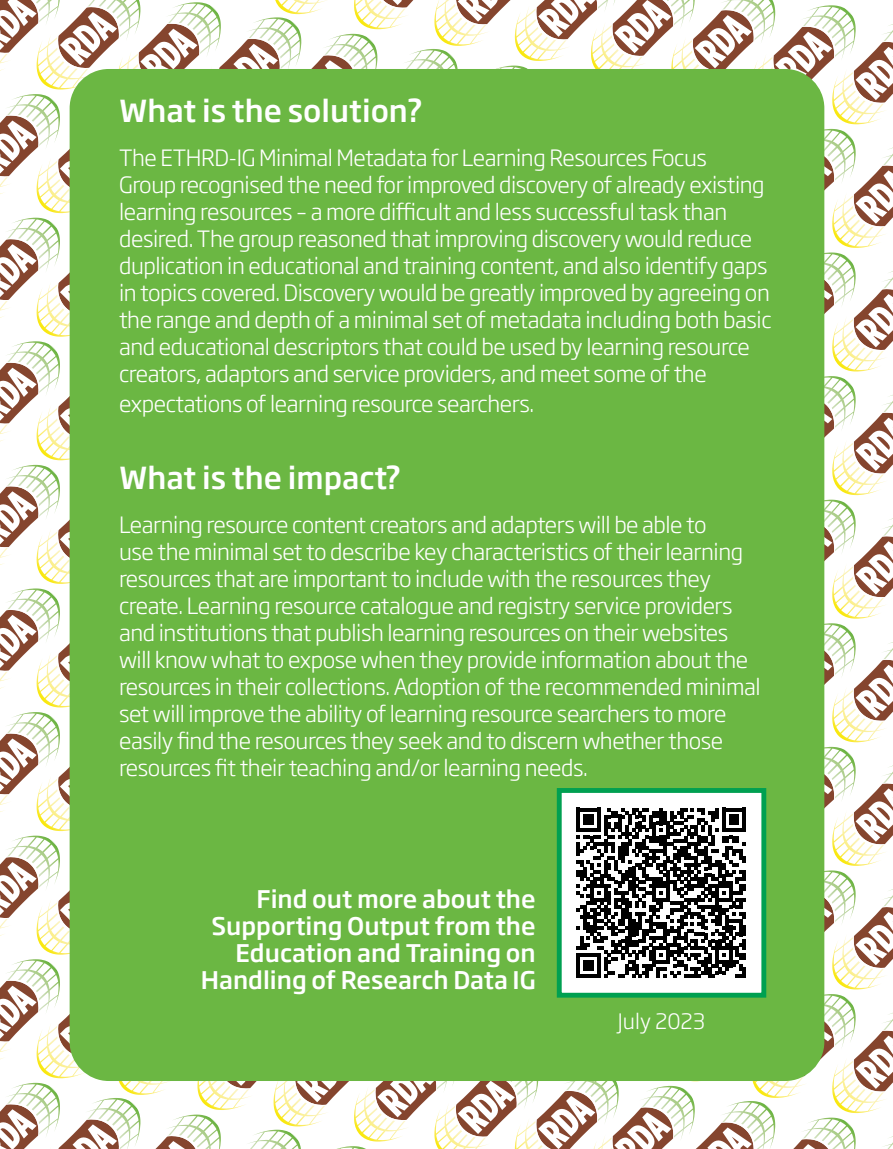
<style>
.page{position:relative;width:893px;height:1149px;background:#fff}
.page>*{position:absolute;margin:0;border:0;box-sizing:border-box;transform-origin:0 0}
.t1{font:500 30px "Soho Gothic Pro";color:#fff}
.t2{font:500 24px/27px "Soho Gothic Pro";color:#fff;text-align:right}
.t3{font:300 22.2px/27px "Soho Gothic Pro";letter-spacing:-.02em;color:#fff}
.t4{font:300 21px "Soho Gothic Pro";color:#fff}
</style>
<div class="page">
<img style="left:275px;top:0;width:52px;height:14px">
<img style="left:354px;top:0;width:53px;height:29px">
<svg style="left:374px;top:0;width:40px;height:9px"></svg>
<img style="left:434px;top:0;width:53px;height:46px">
<svg style="left:455px;top:0;width:56px;height:25px"></svg>
<img style="left:515px;top:8px;width:53px;height:53px">
<img style="left:598px;top:0;width:10px;height:10px">
<svg style="left:535px;top:0;width:63px;height:40px"></svg>
<img style="left:591px;top:22px;width:53px;height:47px">
<img style="left:674px;top:0;width:21px;height:26px">
<svg style="left:611px;top:0;width:63px;height:57px"></svg>
<img style="left:671px;top:37px;width:21px;height:32px">
<img style="left:722px;top:0;width:53px;height:42px">
<svg style="left:692px;top:9px;width:63px;height:60px"></svg>
<img style="left:752px;top:54px;width:20px;height:15px">
<img style="left:803px;top:5px;width:53px;height:53px">
<svg style="left:772px;top:26px;width:63px;height:63px"></svg>
<img style="left:832px;top:69px;width:53px;height:55px">
<img style="left:884px;top:24px;width:9px;height:17px">
<svg style="left:853px;top:41px;width:40px;height:63px"></svg>
<img style="left:0;top:54px;width:9px;height:17px">
<img style="left:40px;top:0;width:20px;height:24px">
<svg style="left:0;top:0;width:40px;height:53px"></svg>
<img style="left:37px;top:34px;width:54px;height:56px">
<img style="left:88px;top:0;width:53px;height:39px">
<svg style="left:57px;top:6px;width:63px;height:63px"></svg>
<img style="left:117px;top:51px;width:21px;height:18px">
<img style="left:168px;top:2px;width:53px;height:53px">
<svg style="left:138px;top:23px;width:62px;height:46px"></svg>
<img style="left:249px;top:17px;width:52px;height:52px">
<svg style="left:218px;top:38px;width:63px;height:31px"></svg>
<img style="left:324px;top:34px;width:53px;height:35px">
<svg style="left:294px;top:54px;width:63px;height:15px"></svg>
<img style="left:405px;top:49px;width:53px;height:20px">
<img style="left:496px;top:66px;width:32px;height:3px">
<img style="left:824px;top:129px;width:32px;height:53px">
<svg style="left:824px;top:149px;width:11px;height:63px"></svg>
<img style="left:832px;top:192px;width:53px;height:56px">
<img style="left:883px;top:147px;width:10px;height:17px">
<svg style="left:853px;top:164px;width:40px;height:63px"></svg>
<img style="left:0;top:177px;width:9px;height:17px">
<img style="left:7px;top:94px;width:53px;height:53px">
<svg style="left:0;top:115px;width:40px;height:62px"></svg>
<img style="left:37px;top:157px;width:33px;height:56px">
<svg style="left:57px;top:130px;width:13px;height:62px"></svg>
<img style="left:824px;top:252px;width:32px;height:53px">
<svg style="left:824px;top:273px;width:11px;height:63px"></svg>
<img style="left:832px;top:316px;width:52px;height:55px">
<img style="left:883px;top:271px;width:10px;height:17px">
<svg style="left:853px;top:288px;width:40px;height:63px"></svg>
<img style="left:0;top:301px;width:9px;height:17px">
<img style="left:7px;top:218px;width:53px;height:53px">
<svg style="left:0;top:238px;width:40px;height:62px"></svg>
<img style="left:37px;top:281px;width:33px;height:56px">
<svg style="left:57px;top:253px;width:13px;height:63px"></svg>
<img style="left:824px;top:376px;width:32px;height:53px">
<svg style="left:824px;top:396px;width:11px;height:63px"></svg>
<img style="left:832px;top:439px;width:53px;height:56px">
<img style="left:883px;top:395px;width:10px;height:16px">
<svg style="left:853px;top:411px;width:40px;height:63px"></svg>
<img style="left:0;top:424px;width:9px;height:18px">
<img style="left:7px;top:341px;width:53px;height:54px">
<svg style="left:0;top:361px;width:40px;height:63px"></svg>
<img style="left:37px;top:404px;width:33px;height:56px">
<svg style="left:57px;top:377px;width:13px;height:62px"></svg>
<img style="left:824px;top:499px;width:32px;height:53px">
<svg style="left:824px;top:520px;width:11px;height:63px"></svg>
<img style="left:832px;top:563px;width:53px;height:55px">
<img style="left:883px;top:518px;width:10px;height:17px">
<svg style="left:853px;top:535px;width:40px;height:63px"></svg>
<img style="left:0;top:548px;width:9px;height:17px">
<img style="left:7px;top:464px;width:53px;height:54px">
<svg style="left:0;top:485px;width:40px;height:63px"></svg>
<img style="left:37px;top:528px;width:33px;height:55px">
<svg style="left:57px;top:500px;width:13px;height:63px"></svg>
<img style="left:824px;top:623px;width:32px;height:53px">
<svg style="left:824px;top:643px;width:11px;height:63px"></svg>
<img style="left:832px;top:686px;width:53px;height:56px">
<img style="left:884px;top:642px;width:9px;height:16px">
<svg style="left:853px;top:658px;width:40px;height:63px"></svg>
<img style="left:0;top:672px;width:9px;height:17px">
<img style="left:8px;top:588px;width:52px;height:54px">
<svg style="left:0;top:608px;width:40px;height:63px"></svg>
<img style="left:37px;top:651px;width:33px;height:56px">
<svg style="left:57px;top:624px;width:13px;height:62px"></svg>
<img style="left:824px;top:746px;width:32px;height:54px">
<svg style="left:824px;top:767px;width:11px;height:63px"></svg>
<img style="left:832px;top:810px;width:53px;height:55px">
<img style="left:883px;top:765px;width:10px;height:17px">
<svg style="left:853px;top:782px;width:40px;height:63px"></svg>
<img style="left:0;top:795px;width:9px;height:17px">
<img style="left:7px;top:712px;width:53px;height:53px">
<svg style="left:0;top:732px;width:40px;height:63px"></svg>
<img style="left:37px;top:775px;width:33px;height:55px">
<svg style="left:57px;top:747px;width:13px;height:63px"></svg>
<img style="left:824px;top:870px;width:32px;height:53px">
<svg style="left:824px;top:890px;width:11px;height:63px"></svg>
<img style="left:832px;top:933px;width:52px;height:56px">
<img style="left:883px;top:889px;width:10px;height:16px">
<svg style="left:853px;top:905px;width:40px;height:63px"></svg>
<img style="left:0;top:919px;width:8px;height:17px">
<img style="left:7px;top:835px;width:53px;height:54px">
<svg style="left:0;top:855px;width:40px;height:63px"></svg>
<img style="left:37px;top:898px;width:33px;height:56px">
<svg style="left:57px;top:871px;width:13px;height:62px"></svg>
<img style="left:752px;top:1077px;width:53px;height:20px">
<img style="left:824px;top:993px;width:32px;height:54px">
<svg style="left:801px;top:1014px;width:34px;height:63px"></svg>
<img style="left:832px;top:1057px;width:53px;height:55px">
<img style="left:883px;top:1012px;width:10px;height:17px">
<svg style="left:853px;top:1029px;width:40px;height:63px"></svg>
<img style="left:0;top:1042px;width:9px;height:18px">
<img style="left:7px;top:959px;width:53px;height:53px">
<svg style="left:0;top:979px;width:40px;height:63px"></svg>
<img style="left:37px;top:1022px;width:55px;height:55px">
<svg style="left:57px;top:994px;width:16px;height:63px"></svg>
<img style="left:117px;top:1080px;width:55px;height:14px">
<img style="left:197px;top:1080px;width:54px;height:29px">
<svg style="left:218px;top:1080px;width:56px;height:9px"></svg>
<img style="left:274px;top:1080px;width:53px;height:46px">
<svg style="left:294px;top:1080px;width:63px;height:25px"></svg>
<img style="left:354px;top:1085px;width:52px;height:56px">
<img style="left:437px;top:1080px;width:18px;height:11px">
<svg style="left:374px;top:1080px;width:63px;height:40px"></svg>
<img style="left:434px;top:1102px;width:54px;height:46px">
<img style="left:518px;top:1080px;width:20px;height:28px">
<svg style="left:455px;top:1080px;width:63px;height:57px"></svg>
<img style="left:515px;top:1117px;width:20px;height:31px">
<img style="left:563px;top:1080px;width:56px;height:42px">
<svg style="left:535px;top:1089px;width:63px;height:59px"></svg>
<img style="left:591px;top:1133px;width:20px;height:15px">
<img style="left:642px;top:1085px;width:53px;height:54px">
<svg style="left:611px;top:1105px;width:63px;height:43px"></svg>
<img style="left:722px;top:1101px;width:53px;height:47px">
<svg style="left:692px;top:1121px;width:63px;height:27px"></svg>
<img style="left:803px;top:1117px;width:53px;height:31px">
<svg style="left:773px;top:1137px;width:62px;height:11px"></svg>
<img style="left:883px;top:1136px;width:10px;height:12px">
<img style="left:7px;top:1082px;width:53px;height:54px">
<svg style="left:0;top:1102px;width:40px;height:46px"></svg>
<img style="left:87px;top:1098px;width:54px;height:50px">
<svg style="left:57px;top:1118px;width:63px;height:30px"></svg>
<img style="left:168px;top:1114px;width:53px;height:34px">
<svg style="left:138px;top:1134px;width:62px;height:14px"></svg>
<img style="left:248px;top:1129px;width:53px;height:19px">
<img style="left:340px;top:1146px;width:24px;height:2px">
<div style="left:70px;top:69px;width:754px;height:1011px;background:#6bb743;border-radius:39px"></div>
<div style="left:557px;top:787px;width:209px;height:210px;background:#fff;border:5px solid #00a051"></div>
<svg style="left:556px;top:787px;width:199px;height:211px"></svg>
<h1 class="t1" style="left:119px;top:87px;width:306px">What is the solution?</h1>
<p class="t3" style="left:119px;top:142px;width:654px">The ETHRD-IG Minimal Metadata for Learning Resources Focus<br>Group recognised the need for improved discovery of already existing learning resources – a more difficult and less successful task than desired. The group reasoned that improving discovery would reduce duplication in educational and training content, and also identify gaps in topics covered. Discovery would be greatly improved by agreeing on the range and depth of a minimal set of metadata including both basic and educational descriptors that could be used by learning resource creators, adaptors and service providers, and meet some of the</p>
<p class="t3" style="left:119px;top:388px;width:417px">expectations of learning resource searchers.</p>
<h1 class="t1" style="left:119px;top:454px;width:284px">What is the impact?</h1>
<p class="t3" style="left:119px;top:509px;width:643px">Learning resource content creators and adapters will be able to<br>use the minimal set to describe key characteristics of their learning resources that are important to include with the resources they create. Learning resource catalogue and registry service providers and institutions that publish learning resources on their websites will know what to expose when they provide information about the resources in their collections. Adoption of the recommended minimal set will improve the ability of learning resource searchers to more easily find the resources they seek and to discern whether those resources fit their teaching and/or learning needs.</p>
<p class="t2" style="left:201px;top:883px;width:336px">Find out more about the<br>Supporting Output from the<br>Education and Training on<br>Handling of Research Data IG</p>
<p class="t4" style="left:618px;top:1004px;width:89px">July 2023</p>
</div>
